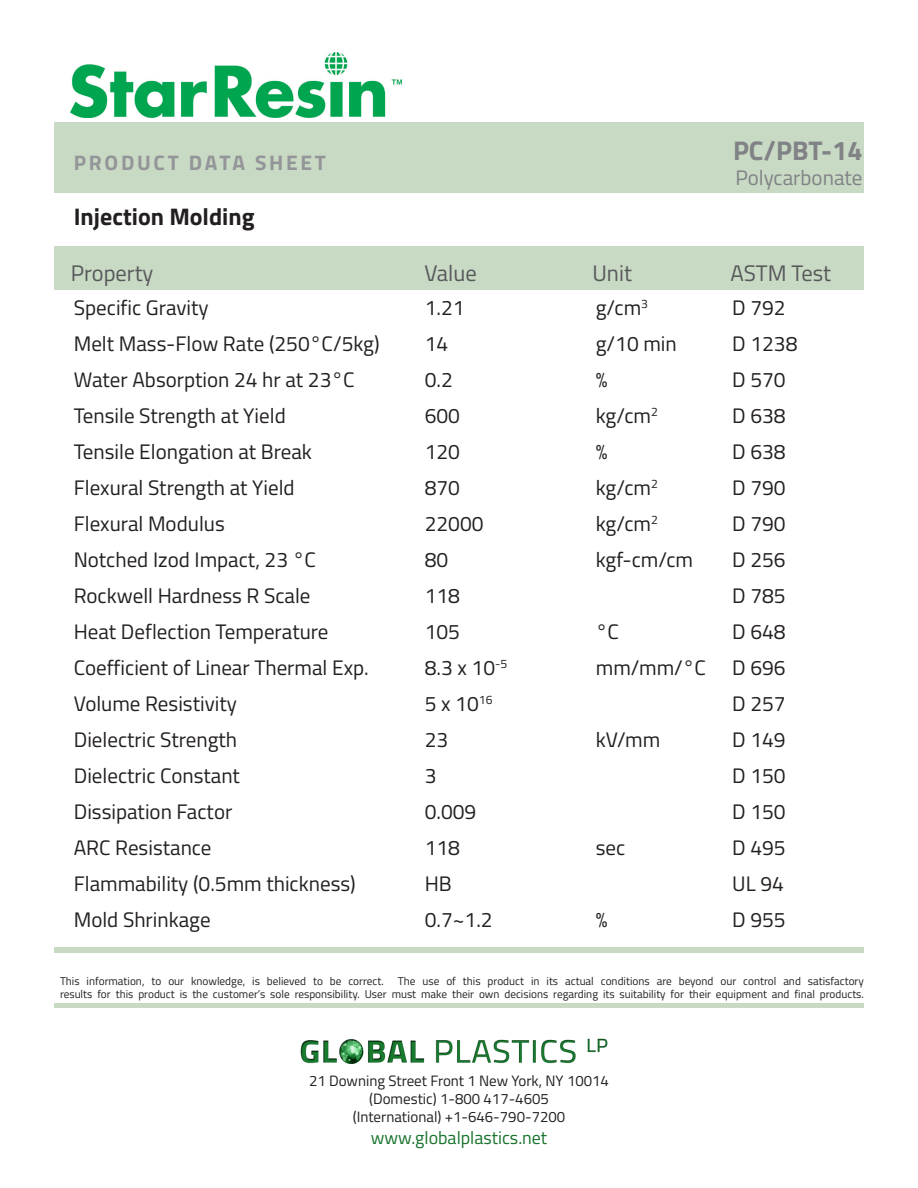
<style>
.page{position:relative;width:918px;height:1188px;background:#fff}
.page>*{position:absolute;margin:0;border:0;box-sizing:border-box;transform-origin:0 0}
.t1{font:700 27px "Titillium Web";color:#808285}
.Disclaimer{font:700 24px "Titillium Web";color:#231f20}
.t2{font:22.5px "Titillium Web";color:#57585a}
.t3{font:21px "Titillium Web";color:#231f20}
.t4{font:700 21px "Titillium Web";letter-spacing:.13em;color:#939598}
.t5{font:21px "Titillium Web";color:#808285}
.t6{font:18px "Titillium Web";color:#19732d}
.t7{font:15px "Titillium Web";color:#231f20}
.Disclaimer-2{font:11.25px/13.5px "Titillium Web";color:#231f20}
</style>
<div class="page">
<div style="left:54px;top:246px;width:810px;height:44px;background:#c8d9c4"></div>
<div style="left:54px;top:122px;width:810px;height:71px;background:#c8d9c4"></div>
<img style="left:70px;top:53px;width:332px;height:64px">
<div style="left:54px;top:948px;width:810px;height:5px;background:#c8d9c4"></div>
<div style="left:54px;top:1003px;width:810px;height:5px;background:#c8d9c4"></div>
<img style="left:300px;top:1038px;width:308px;height:25px">
<p class="t4" style="left:74px;top:147px;width:254px">PRODUCT DATA SHEET</p>
<p class="t1" style="left:733px;top:130px;width:131px">PC/PBT-14</p>
<p class="t5" style="left:735px;top:163px;width:129px">Polycarbonate</p>
<p class="Disclaimer" style="left:74px;top:198px;width:182px">Injection Molding</p>
<p class="t2" style="left:71px;top:256px;width:84px">Property</p>
<p class="t2" style="left:424px;top:256px;width:54px">Value</p>
<p class="t2" style="left:592px;top:256px;width:41px">Unit</p>
<p class="t2" style="left:730px;top:256px;width:102px">ASTM Test</p>
<p class="t3" style="left:74px;top:292px;width:136px">Specific Gravity</p>
<p class="t3" style="left:425px;top:292px;width:41px">1.21</p>
<p class="t3" style="left:596px;top:292px;width:54px">g/cm<sup>3</sup></p>
<p class="t3" style="left:732px;top:292px;width:55px">D 792</p>
<p class="t3" style="left:74px;top:328px;width:307px">Melt Mass-Flow Rate (250°C/5kg)</p>
<p class="t3" style="left:425px;top:328px;width:25px">14</p>
<p class="t3" style="left:596px;top:328px;width:83px">g/10 min</p>
<p class="t3" style="left:732px;top:328px;width:67px">D 1238</p>
<p class="t3" style="left:74px;top:364px;width:282px">Water Absorption 24 hr at 23°C</p>
<p class="t3" style="left:425px;top:364px;width:30px">0.2</p>
<p class="t3" style="left:596px;top:364px;width:13px">%</p>
<p class="t3" style="left:732px;top:364px;width:55px">D 570</p>
<p class="t3" style="left:74px;top:400px;width:213px">Tensile Strength at Yield</p>
<p class="t3" style="left:425px;top:400px;width:37px">600</p>
<p class="t3" style="left:596px;top:400px;width:64px">kg/cm<sup>2</sup></p>
<p class="t3" style="left:732px;top:400px;width:55px">D 638</p>
<p class="t3" style="left:74px;top:436px;width:240px">Tensile Elongation at Break</p>
<p class="t3" style="left:425px;top:436px;width:37px">120</p>
<p class="t3" style="left:596px;top:436px;width:13px">%</p>
<p class="t3" style="left:732px;top:436px;width:55px">D 638</p>
<p class="t3" style="left:74px;top:472px;width:222px">Flexural Strength at Yield</p>
<p class="t3" style="left:425px;top:472px;width:37px">870</p>
<p class="t3" style="left:596px;top:472px;width:64px">kg/cm<sup>2</sup></p>
<p class="t3" style="left:732px;top:472px;width:55px">D 790</p>
<p class="t3" style="left:74px;top:508px;width:152px">Flexural Modulus</p>
<p class="t3" style="left:425px;top:508px;width:60px">22000</p>
<p class="t3" style="left:596px;top:508px;width:64px">kg/cm<sup>2</sup></p>
<p class="t3" style="left:732px;top:508px;width:55px">D 790</p>
<p class="t3" style="left:74px;top:544px;width:244px">Notched Izod Impact, 23 °C</p>
<p class="t3" style="left:425px;top:544px;width:25px">80</p>
<p class="t3" style="left:596px;top:544px;width:99px">kgf-cm/cm</p>
<p class="t3" style="left:732px;top:544px;width:55px">D 256</p>
<p class="t3" style="left:74px;top:580px;width:238px">Rockwell Hardness R Scale</p>
<p class="t3" style="left:425px;top:580px;width:37px">118</p>
<p class="t3" style="left:732px;top:580px;width:55px">D 785</p>
<p class="t3" style="left:74px;top:616px;width:256px">Heat Deflection Temperature</p>
<p class="t3" style="left:425px;top:616px;width:37px">105</p>
<p class="t3" style="left:596px;top:616px;width:25px">°C</p>
<p class="t3" style="left:732px;top:616px;width:55px">D 648</p>
<p class="t3" style="left:74px;top:652px;width:297px">Coefficient of Linear Thermal Exp.</p>
<p class="t3" style="left:425px;top:652px;width:84px">8.3 x 10<sup>-5</sup></p>
<p class="t3" style="left:596px;top:652px;width:191px">mm/mm/°C D 696</p>
<p class="t3" style="left:74px;top:688px;width:165px">Volume Resistivity</p>
<p class="t3" style="left:425px;top:688px;width:69px">5 x 10<sup>16</sup></p>
<p class="t3" style="left:732px;top:688px;width:55px">D 257</p>
<p class="t3" style="left:74px;top:724px;width:165px">Dielectric Strength</p>
<p class="t3" style="left:425px;top:724px;width:25px">23</p>
<p class="t3" style="left:596px;top:724px;width:66px">kV/mm</p>
<p class="t3" style="left:732px;top:724px;width:55px">D 149</p>
<p class="t3" style="left:74px;top:760px;width:168px">Dielectric Constant</p>
<p class="t3" style="left:425px;top:760px;width:13px">3</p>
<p class="t3" style="left:732px;top:760px;width:55px">D 150</p>
<p class="t3" style="left:74px;top:796px;width:160px">Dissipation Factor</p>
<p class="t3" style="left:425px;top:796px;width:53px">0.009</p>
<p class="t3" style="left:732px;top:796px;width:55px">D 150</p>
<p class="t3" style="left:74px;top:832px;width:139px">ARC Resistance</p>
<p class="t3" style="left:425px;top:832px;width:37px">118</p>
<p class="t3" style="left:596px;top:832px;width:31px">sec</p>
<p class="t3" style="left:732px;top:832px;width:55px">D 495</p>
<p class="t3" style="left:74px;top:868px;width:283px">Flammability (0.5mm thickness)</p>
<p class="t3" style="left:425px;top:868px;width:29px">HB</p>
<p class="t3" style="left:732px;top:868px;width:53px">UL 94</p>
<p class="t3" style="left:74px;top:904px;width:138px">Mold Shrinkage</p>
<p class="t3" style="left:425px;top:904px;width:69px">0.7~1.2</p>
<p class="t3" style="left:596px;top:904px;width:13px">%</p>
<p class="t3" style="left:732px;top:904px;width:55px">D 955</p>
<p class="Disclaimer-2" style="left:60px;top:974px;width:805px">This information, to our knowledge, is believed to be correct. The use of this product in its actual conditions are beyond our control and satisfactory results for this product is the customer’s sole responsibility. User must make their own decisions regarding its suitability for their equipment and final products.</p>
<p class="t7" style="left:309px;top:1070px;width:301px">21 Downing Street Front 1 New York, NY 10014</p>
<p class="t7" style="left:369px;top:1088px;width:181px">(Domestic) 1-800 417-4605</p>
<p class="t7" style="left:353px;top:1106px;width:214px">(International) +1-646-790-7200</p>
<p class="t6" style="left:371px;top:1125px;width:178px">www.globalplastics.net</p>
</div>
